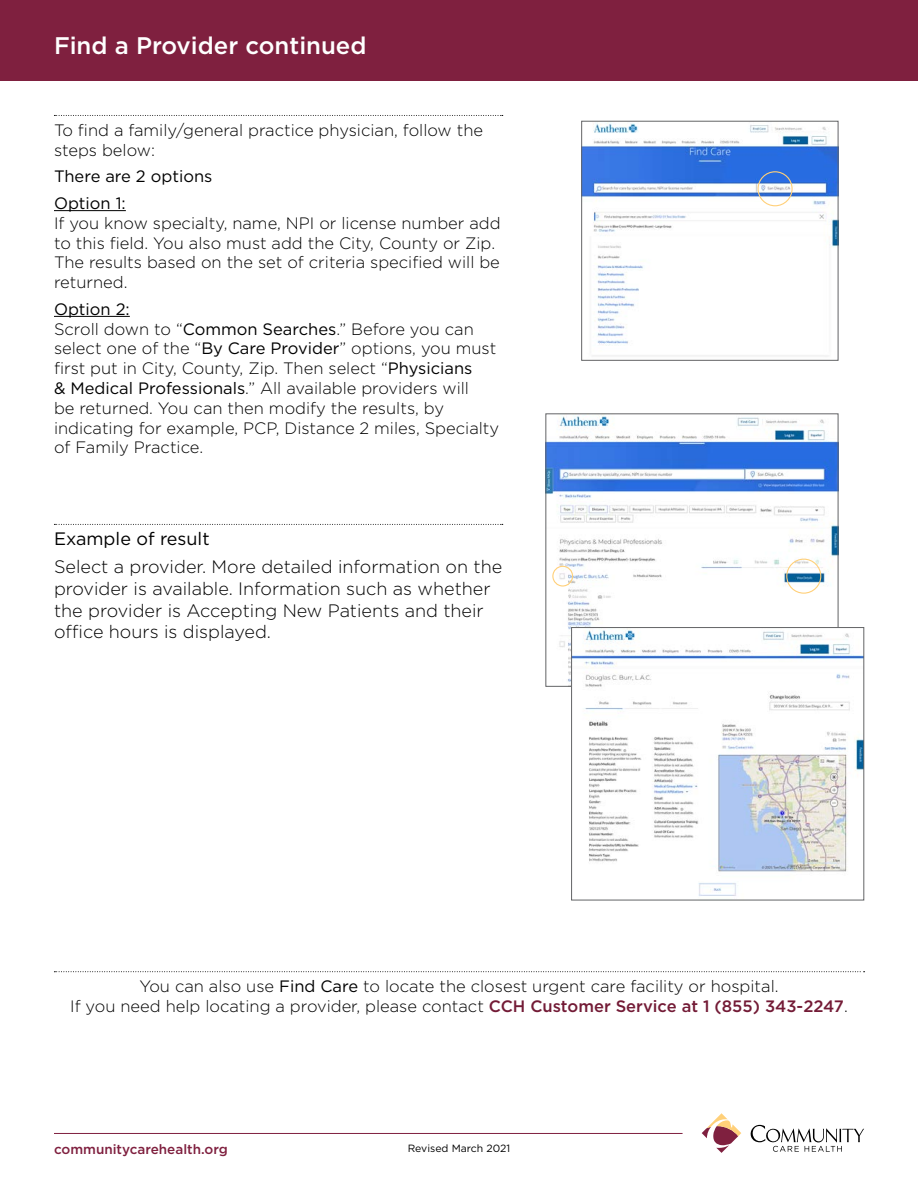
<style>
.page{position:relative;width:918px;height:1188px;background:#fff}
.page>*{position:absolute;margin:0;border:0;box-sizing:border-box;transform-origin:0 0}
.t1{font:500 24px "Gotham";color:#fff}
.t2{font:300 18px/21.6px "Gotham";color:#000}
.t3{font:18px "Gotham";color:#000}
.t4{font:300 16.5px/19.8px "Gotham";color:#000}
.t5{font:16.5px/26.5px "Gotham";color:#000}
.t6{font:500 13.5px "Gotham";color:#7f203f}
.t7{font:10.5px "Gotham";color:#000}
.s1{font-weight:400}
.s2{font-weight:500;color:#731b36}
</style>
<div class="page">
<hr style="left:54px;top:1133px;width:629px;height:1px;background:#7f203f">
<svg style="left:750px;top:1125px;width:114px;height:27px"></svg>
<svg style="left:702px;top:1113px;width:39px;height:40px"></svg>
<svg style="left:54px;top:115px;width:449px;height:1px"></svg>
<hr style="left:54px;top:210px;width:72px;height:1px;background:#000">
<hr style="left:54px;top:316px;width:76px;height:1px;background:#000">
<svg style="left:54px;top:524px;width:449px;height:1px"></svg>
<img style="left:548px;top:416px;width:288px;height:266px">
<img style="left:573px;top:629px;width:289px;height:267px">
<div style="left:571px;top:627px;width:293px;height:273px;border:1px solid #636466"></div>
<svg style="left:54px;top:971px;width:811px;height:1px"></svg>
<div style="left:0;top:0;width:918px;height:81px;background:#7f203f"></div>
<img style="left:583px;top:123px;width:253px;height:234px">
<div style="left:581px;top:121px;width:257px;height:240px;border:1px solid #636466"></div>
<div style="left:758px;top:171px;width:35px;height:35px;border:1px solid #ffd079;border-radius:50%"></div>
<div style="left:786px;top:559px;width:35px;height:35px;border:1px solid #ffd079;border-radius:50%"></div>
<div style="left:552px;top:566px;width:21px;height:21px;border:1px solid #ffd079;border-radius:50%"></div>
<h1 class="t1" style="left:54px;top:30px;width:314px">Find a Provider continued</h1>
<p class="t4" style="left:54px;top:120px;width:431px">To find a family/general practice physician, follow the steps below:</p>
<p class="t5" style="left:54px;top:163px;width:160px">There are 2 options<br>Option 1:</p>
<p class="t4" style="left:54px;top:213px;width:448px">If you know specialty, name, NPI or license number add to this field. You also must add the City, County or Zip.<br>The results based on the set of criteria specified will be returned.</p>
<p class="t4" style="left:54px;top:299px;width:447px"><span class="s1">Option 2:<br></span>Scroll down to “<span class="s1">Common Searches</span>.” Before you can select one of the “<span class="s1">By Care Provider</span>” options, you must first put in City, County, Zip. Then select “<span class="s1">Physicians<br>&amp; Medical Professionals</span>.” All available providers will<br>be returned. You can then modify the results, by indicating for example, PCP, Distance 2 miles, Specialty of Family Practice.</p>
<p class="t3" style="left:54px;top:527px;width:157px">Example of result</p>
<p class="t2" style="left:54px;top:556px;width:450px">Select a provider. More detailed information on the provider is available. Information such as whether the provider is Accepting New Patients and their office hours is displayed.</p>
<p class="t4" style="left:70px;top:976px;width:779px;text-align:center">You can also use <span class="s1">Find Care</span> to locate the closest urgent care facility or hospital.<br>If you need help locating a provider, please contact <span class="s2">CCH Customer Service at 1 (855) 343-2247</span>.</p>
<p class="t6" style="left:54px;top:1140px;width:175px">communitycarehealth.org</p>
<p class="t7" style="left:408px;top:1141px;width:104px">Revised March 2021</p>
</div>
